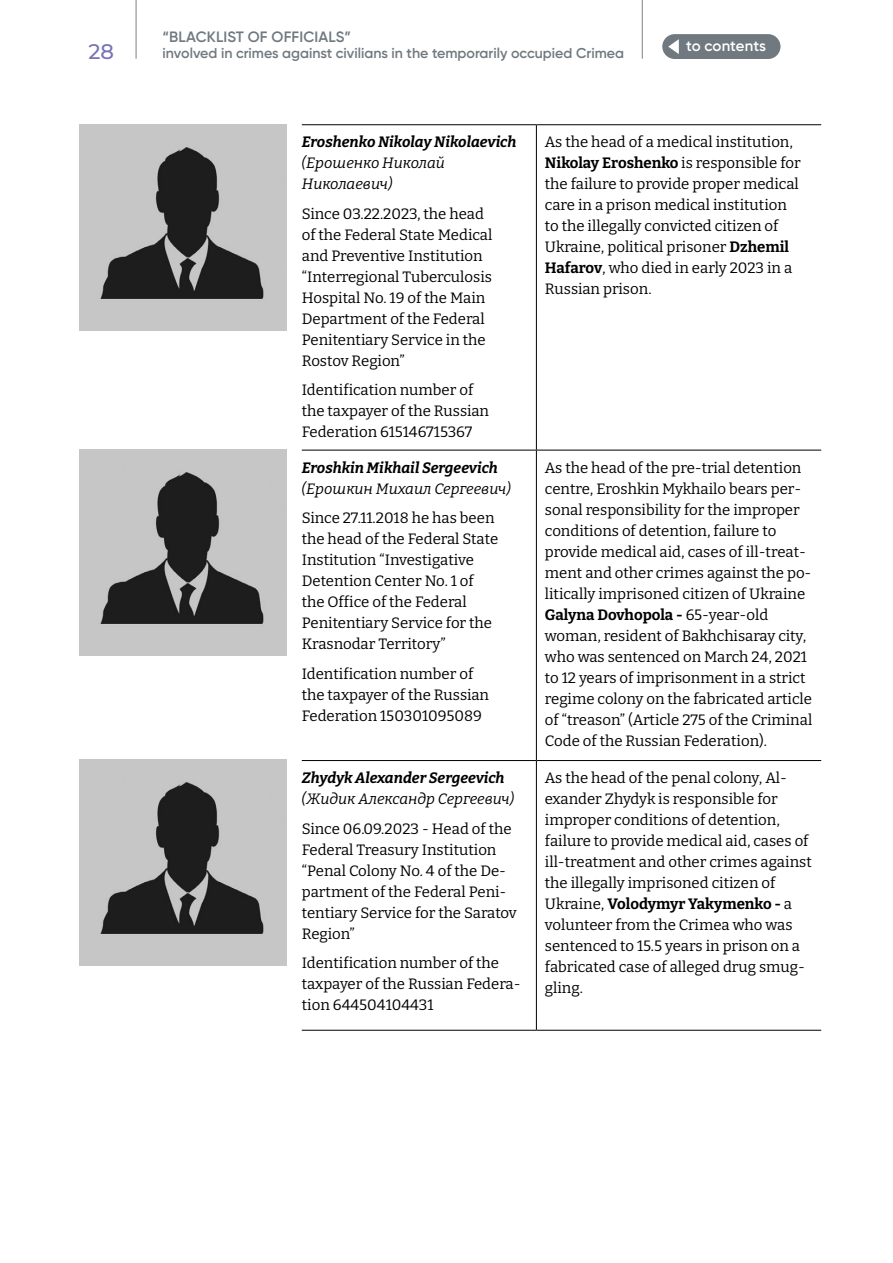
<style>
.page{position:relative;width:893px;height:1263px;background:#fff}
.page>*{position:absolute;margin:0;border:0;box-sizing:border-box;transform-origin:0 0}
.t1{font:500 21px "Montserrat";color:#7874b5}
.t2{font:15px/21px "Bitter";color:#000}
.t3{font:600 15px "Gilroy";color:#6f797f}
.t4{font:italic 700 15px "Bitter";color:#000}
.t5{font:italic 15px/21px "Bitter";color:#000}
.t6{font:600 15px "Gilroy";letter-spacing:.005em;color:#fff}
.t7{font:600 14.25px "Gilroy";color:#6f797f}
.s1{font-weight:700}
</style>
<div class="page">
<hr style="left:136px;top:0;width:1px;height:59px;background:#818080">
<div style="left:662px;top:34px;width:118px;height:25px;background:#6f797f;border-radius:12px"></div>
<svg style="left:668px;top:39px;width:11px;height:15px"></svg>
<hr style="left:642px;top:0;width:1px;height:59px;background:#818080">
<hr style="left:302px;top:124px;width:234px;height:1px;background:#000">
<hr style="left:536px;top:124px;width:285px;height:1px;background:#000">
<hr style="left:536px;top:125px;width:1px;height:325px;background:#000">
<hr style="left:302px;top:450px;width:234px;height:1px;background:#000">
<hr style="left:536px;top:450px;width:285px;height:1px;background:#000">
<hr style="left:536px;top:450px;width:1px;height:310px;background:#000">
<hr style="left:302px;top:760px;width:234px;height:1px;background:#000">
<hr style="left:536px;top:760px;width:285px;height:1px;background:#000">
<hr style="left:536px;top:761px;width:1px;height:269px;background:#000">
<hr style="left:302px;top:1030px;width:234px;height:1px;background:#000">
<hr style="left:536px;top:1030px;width:285px;height:1px;background:#000">
<img style="left:80px;top:125px;width:207px;height:206px">
<img style="left:80px;top:449px;width:207px;height:206px">
<img style="left:80px;top:760px;width:207px;height:206px">
<p class="t3" style="left:163px;top:28px;width:190px">“BLACKLIST OF OFFICIALS”</p>
<p class="t3" style="left:178px;top:33px;width:190px">“BLACKLIST OF OFFICIALS”</p>
<p class="t6" style="left:686px;top:36px;width:82px">to contents</p>
<h1 class="t1" style="left:88px;top:36px;width:27px">28</h1>
<p class="t7" style="left:163px;top:44px;width:463px">involved in crimes against civilians in the temporarily occupied Crimea</p>
<h1 class="t1" style="left:76px;top:42px;width:27px">28</h1>
<p class="t3" style="left:178px;top:50px;width:487px">involved in crimes against civilians in the temporarily occupied Crimea</p>
<p class="t4" style="left:302px;top:133px;width:216px">Eroshenko Nikolay Nikolaevich</p>
<p class="t5" style="left:302px;top:152px;width:145px">(Ерошенко Николай<br>Николаевич)</p>
<p class="t2" style="left:302px;top:203px;width:192px">Since 03.22.2023, the head of the Federal State Medical and Preventive Institution “Interregional Tuberculosis<br>Hospital No. 19 of the Main<br>Department of the Federal<br>Penitentiary Service in the<br>Rostov Region”</p>
<p class="t2" style="left:302px;top:379px;width:189px">Identification number of the taxpayer of the Russian<br>Federation 615146715367</p>
<p class="t4" style="left:302px;top:458px;width:197px">Eroshkin Mikhail Sergeevich</p>
<p class="t5" style="left:302px;top:477px;width:210px">(Ерошкин Михаил Сергеевич)</p>
<p class="t2" style="left:302px;top:507px;width:198px">Since 27.11.2018 he has been the head of the Federal State<br>Institution “Investigative<br>Detention Center No. 1 of the Office of the Federal<br>Penitentiary Service for the<br>Krasnodar Territory”</p>
<p class="t2" style="left:302px;top:662px;width:189px">Identification number of the taxpayer of the Russian<br>Federation 150301095089</p>
<p class="t4" style="left:302px;top:768px;width:204px">Zhydyk Alexander Sergeevich</p>
<p class="t5" style="left:302px;top:788px;width:214px">(Жидик Александр Сергеевич)</p>
<p class="t2" style="left:302px;top:817px;width:217px">Since 06.09.2023 - Head of the<br>Federal Treasury Institution “Penal Colony No. 4 of the De&shy;partment of the Federal Peni&shy;tentiary Service for the Saratov<br>Region”</p>
<p class="t2" style="left:302px;top:952px;width:220px">Identification number of the taxpayer of the Russian Federa&shy;tion 644504104431</p>
<p class="t2" style="left:545px;top:131px;width:257px">As the head of a medical institution, <span class="s1">Nikolay Eroshenko</span> is responsible for the failure to provide proper medical care in a prison medical institution to the illegally convicted citizen of Ukraine, political prisoner <span class="s1">Dzhemil Hafarov</span>, who died in early 2023 in a Russian prison.</p>
<p class="t2" style="left:545px;top:456px;width:269px">As the head of the pre-trial detention centre, Eroshkin Mykhailo bears per&shy;sonal responsibility for the improper conditions of detention, failure to provide medical aid, cases of ill-treat&shy;ment and other crimes against the po&shy;litically imprisoned citizen of Ukraine <span class="s1">Galyna Dovhopola -</span> 65-year-old woman, resident of Bakhchisaray city, who was sentenced on March 24, 2021 to 12 years of imprisonment in a strict regime colony on the fabricated article of “treason” (Article 275 of the Criminal Code of the Russian Federation).</p>
<p class="t2" style="left:545px;top:767px;width:268px">As the head of the penal colony, Al&shy;exander Zhydyk is responsible for improper conditions of detention, failure to provide medical aid, cases of ill-treatment and other crimes against the illegally imprisoned citizen of Ukraine, <span class="s1">Volodymyr Yakymenko -</span> a volunteer from the Crimea who was sentenced to 15.5 years in prison on a fabricated case of alleged drug smug&shy;gling.</p>
</div>
